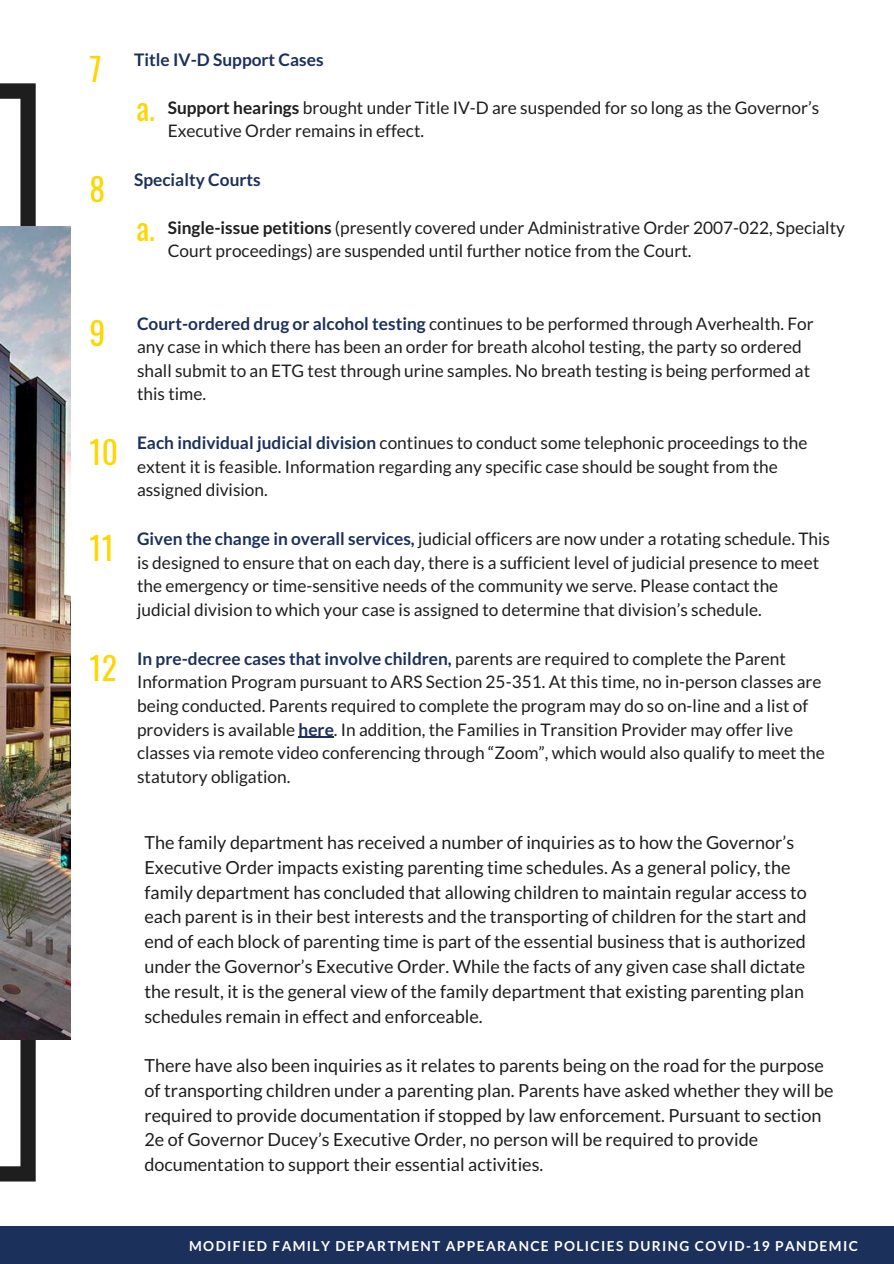
<style>
.page{position:relative;width:894px;height:1264px;background:#fff}
.page>*{position:absolute;margin:0;border:0;box-sizing:border-box;transform-origin:0 0}
.t1{font:31.5px "Oswald";color:#fdd603}
.t2{font:30.6px "Oswald";color:#fdd603}
.t3{font:18px/24.8px "Lato";color:#1e1e1e}
.t4{font:17.25px/23.7px "Lato";color:#1e1e1e}
.t5{font:700 17.25px "Lato";color:#1c305c}
.t6{font:700 13.65px "Lato";letter-spacing:.1em;color:#fff}
.s1{font-weight:700}
.s2{font-weight:700;color:#1c305c}
</style>
<div class="page">
<svg style="left:0;top:83px;width:36px;height:1098px"></svg>
<img style="left:0;top:226px;width:70px;height:813px">
<div style="left:0;top:1226px;width:893px;height:37px;background:#1c305c"></div>
<hr style="left:298px;top:736px;width:36px;height:1px;background:#1c305c">
<h1 class="t1" style="left:89px;top:45px;width:14px">7</h1>
<p class="t5" style="left:134px;top:49px;width:191px">Title IV-D Support Cases</p>
<p class="t4" style="left:168px;top:95px;width:652px"><span class="s1">Support hearings</span> brought under Title IV-D are suspended for so long as the Governor’s<br>Executive Order remains in effect.</p>
<h2 class="t2" style="left:136px;top:85px;width:20px">a.</h2>
<h1 class="t1" style="left:89px;top:165px;width:17px">8</h1>
<p class="t5" style="left:134px;top:169px;width:128px">Specialty Courts</p>
<p class="t4" style="left:168px;top:215px;width:678px"><span class="s1">Single-issue petitions</span> (presently covered under Administrative Order 2007-022, Specialty<br>Court proceedings) are suspended until further notice from the Court.</p>
<h2 class="t2" style="left:136px;top:204px;width:20px">a.</h2>
<h1 class="t1" style="left:89px;top:308px;width:17px">9</h1>
<p class="t4" style="left:137px;top:311px;width:678px"><span class="s2">Court-ordered drug or alcohol testing</span> continues to be performed through Averhealth. For any case in which there has been an order for breath alcohol testing, the party so ordered shall submit to an ETG test through urine samples. No breath testing is being performed at this time.</p>
<h1 class="t1" style="left:89px;top:428px;width:30px">10</h1>
<p class="t4" style="left:137px;top:430px;width:671px"><span class="s2">Each individual judicial division</span> continues to conduct some telephonic proceedings to the extent it is feasible. Information regarding any specific case should be sought from the assigned division.</p>
<h1 class="t1" style="left:89px;top:523px;width:26px">11</h1>
<p class="t4" style="left:137px;top:526px;width:694px"><span class="s2">Given the change in overall services,</span> judicial officers are now under a rotating schedule. This is designed to ensure that on each day, there is a sufficient level of judicial presence to meet the emergency or time-sensitive needs of the community we serve. Please contact the judicial division to which your case is assigned to determine that division’s schedule.</p>
<h1 class="t1" style="left:89px;top:643px;width:29px">12</h1>
<p class="t4" style="left:137px;top:646px;width:689px"><span class="s2">In pre-decree cases that involve children,</span> parents are required to complete the Parent Information Program pursuant to ARS Section 25-351. At this time, no in-person classes are being conducted. Parents required to complete the program may do so on-line and a list of providers is available <span class="s2">here</span>. In addition, the Families in Transition Provider may offer live classes via remote video conferencing through “Zoom”, which would also qualify to meet the statutory obligation.</p>
<p class="t3" style="left:144px;top:829px;width:663px">The family department has received a number of inquiries as to how the Governor’s Executive Order impacts existing parenting time schedules. As a general policy, the family department has concluded that allowing children to maintain regular access to each parent is in their best interests and the transporting of children for the start and end of each block of parenting time is part of the essential business that is authorized under the Governor’s Executive Order. While the facts of any given case shall dictate the result, it is the general view of the family department that existing parenting plan schedules remain in effect and enforceable.</p>
<p class="t3" style="left:144px;top:1052px;width:690px">There have also been inquiries as it relates to parents being on the road for the purpose of transporting children under a parenting plan. Parents have asked whether they will be required to provide documentation if stopped by law enforcement. Pursuant to section 2e of Governor Ducey’s Executive Order, no person will be required to provide documentation to support their essential activities.</p>
<p class="t6" style="left:189px;top:1237px;width:670px">MODIFIED FAMILY DEPARTMENT APPEARANCE POLICIES DURING COVID-19 PANDEMIC</p>
</div>
